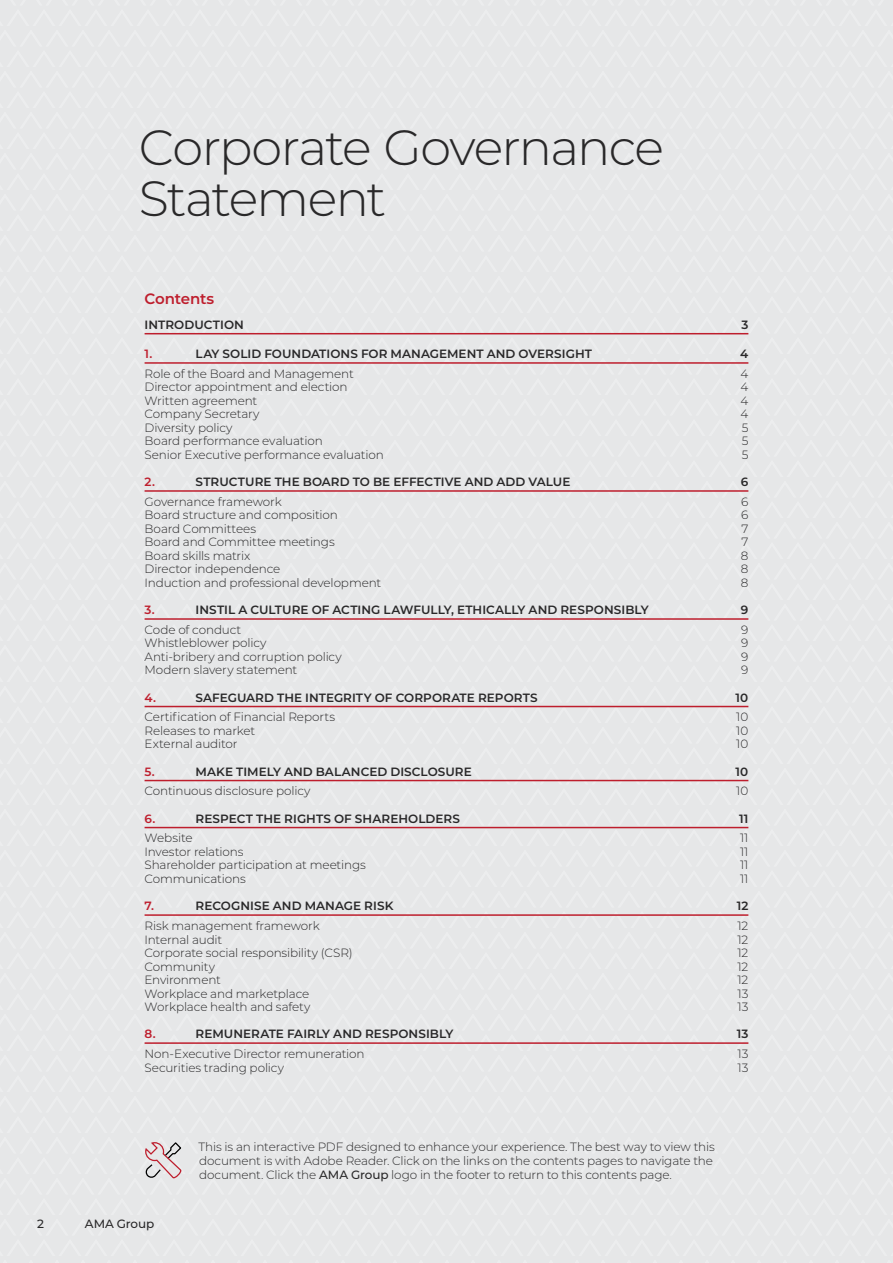
<style>
.page{position:relative;width:893px;height:1263px;background:#e6e7e8}
.page>*{position:absolute;margin:0;border:0;box-sizing:border-box;transform-origin:0 0}
.t1{font:300 49.5px/51px "Montserrat";letter-spacing:-.035em;color:#292829}
.t2{font:600 15px "Montserrat";letter-spacing:-.015em;color:#be1e2d}
.t3{font:300 12px/13.8px "Montserrat";letter-spacing:-.01em;color:#292829}
.t4{font:600 12px "Montserrat";letter-spacing:.005em;color:#292829}
.t5{font:600 12px "Montserrat";color:#be1e2d}
.t6{font:500 12px "Montserrat";letter-spacing:-.01em;color:#292829}
.s1{font-weight:500}
</style>
<div class="page">
<svg style="left:145px;top:1142px;width:37px;height:37px"></svg>
<hr style="left:145px;top:333px;width:603px;height:1px;background:#be1e2d">
<hr style="left:145px;top:362px;width:603px;height:2px;background:#be1e2d">
<hr style="left:145px;top:490px;width:603px;height:2px;background:#be1e2d">
<hr style="left:145px;top:618px;width:603px;height:2px;background:#be1e2d">
<hr style="left:145px;top:706px;width:603px;height:1px;background:#be1e2d">
<hr style="left:145px;top:780px;width:603px;height:1px;background:#be1e2d">
<hr style="left:145px;top:827px;width:603px;height:1px;background:#be1e2d">
<hr style="left:145px;top:914px;width:603px;height:2px;background:#be1e2d">
<hr style="left:145px;top:1042px;width:603px;height:2px;background:#be1e2d">
<h1 class="t1" style="left:139px;top:120px;width:527px">Corporate Governance<br>Statement</h1>
<p class="t2" style="left:145px;top:288px;width:71px">Contents</p>
<p class="t4" style="left:145px;top:316px;width:101px">INTRODUCTION</p>
<p class="t4" style="left:741px;top:316px;width:8px">3</p>
<p class="t5" style="left:145px;top:345px;width:9px">1.</p>
<p class="t4" style="left:196px;top:345px;width:398px">LAY SOLID FOUNDATIONS FOR MANAGEMENT AND OVERSIGHT</p>
<p class="t4" style="left:740px;top:345px;width:10px">4</p>
<p class="t3" style="left:145px;top:366px;width:211px">Role of the Board and Management</p>
<p class="t3" style="left:740px;top:366px;width:9px">4</p>
<p class="t3" style="left:145px;top:380px;width:205px">Director appointment and election</p>
<p class="t3" style="left:740px;top:380px;width:9px">4</p>
<p class="t3" style="left:145px;top:393px;width:114px">Written agreement</p>
<p class="t3" style="left:740px;top:393px;width:9px">4</p>
<p class="t3" style="left:145px;top:407px;width:116px">Company Secretary</p>
<p class="t3" style="left:740px;top:407px;width:9px">4</p>
<p class="t3" style="left:145px;top:420px;width:89px">Diversity policy</p>
<p class="t3" style="left:742px;top:420px;width:8px">5</p>
<p class="t3" style="left:145px;top:434px;width:180px">Board performance evaluation</p>
<p class="t3" style="left:742px;top:434px;width:8px">5</p>
<p class="t3" style="left:145px;top:447px;width:241px">Senior Executive performance evaluation</p>
<p class="t3" style="left:742px;top:447px;width:8px">5</p>
<p class="t5" style="left:145px;top:473px;width:12px">2.</p>
<p class="t4" style="left:196px;top:473px;width:376px">STRUCTURE THE BOARD TO BE EFFECTIVE AND ADD VALUE</p>
<p class="t4" style="left:741px;top:473px;width:9px">6</p>
<p class="t3" style="left:145px;top:494px;width:139px">Governance framework</p>
<p class="t3" style="left:741px;top:494px;width:9px">6</p>
<p class="t3" style="left:145px;top:508px;width:195px">Board structure and composition</p>
<p class="t3" style="left:741px;top:508px;width:9px">6</p>
<p class="t3" style="left:145px;top:521px;width:113px">Board Committees</p>
<p class="t3" style="left:741px;top:521px;width:8px">7</p>
<p class="t3" style="left:145px;top:535px;width:192px">Board and Committee meetings</p>
<p class="t3" style="left:741px;top:535px;width:8px">7</p>
<p class="t3" style="left:145px;top:548px;width:107px">Board skills matrix</p>
<p class="t3" style="left:741px;top:548px;width:9px">8</p>
<p class="t3" style="left:145px;top:562px;width:137px">Director independence</p>
<p class="t3" style="left:741px;top:562px;width:9px">8</p>
<p class="t3" style="left:145px;top:575px;width:238px">Induction and professional development</p>
<p class="t3" style="left:741px;top:575px;width:9px">8</p>
<p class="t5" style="left:145px;top:601px;width:12px">3.</p>
<p class="t4" style="left:196px;top:601px;width:455px">INSTIL A CULTURE OF ACTING LAWFULLY, ETHICALLY AND RESPONSIBLY</p>
<p class="t4" style="left:741px;top:601px;width:9px">9</p>
<p class="t3" style="left:145px;top:622px;width:98px">Code of conduct</p>
<p class="t3" style="left:741px;top:622px;width:9px">9</p>
<p class="t3" style="left:145px;top:636px;width:123px">Whistleblower policy</p>
<p class="t3" style="left:741px;top:636px;width:9px">9</p>
<p class="t3" style="left:145px;top:649px;width:199px">Anti-bribery and corruption policy</p>
<p class="t3" style="left:741px;top:649px;width:9px">9</p>
<p class="t3" style="left:145px;top:663px;width:154px">Modern slavery statement</p>
<p class="t3" style="left:741px;top:663px;width:9px">9</p>
<p class="t5" style="left:145px;top:689px;width:13px">4.</p>
<p class="t4" style="left:196px;top:689px;width:344px">SAFEGUARD THE INTEGRITY OF CORPORATE REPORTS</p>
<p class="t4" style="left:736px;top:689px;width:14px">10</p>
<p class="t3" style="left:145px;top:710px;width:192px">Certification of Financial Reports</p>
<p class="t3" style="left:736px;top:710px;width:14px">10</p>
<p class="t3" style="left:145px;top:723px;width:112px">Releases to market</p>
<p class="t3" style="left:736px;top:723px;width:14px">10</p>
<p class="t3" style="left:145px;top:737px;width:95px">External auditor</p>
<p class="t3" style="left:736px;top:737px;width:14px">10</p>
<p class="t5" style="left:145px;top:763px;width:12px">5.</p>
<p class="t4" style="left:196px;top:763px;width:278px">MAKE TIMELY AND BALANCED DISCLOSURE</p>
<p class="t4" style="left:736px;top:763px;width:14px">10</p>
<p class="t3" style="left:145px;top:784px;width:168px">Continuous disclosure policy</p>
<p class="t3" style="left:736px;top:784px;width:14px">10</p>
<p class="t5" style="left:145px;top:810px;width:12px">6.</p>
<p class="t4" style="left:196px;top:810px;width:266px">RESPECT THE RIGHTS OF SHAREHOLDERS</p>
<p class="t4" style="left:739px;top:810px;width:11px">11</p>
<p class="t3" style="left:145px;top:831px;width:50px">Website</p>
<p class="t3" style="left:740px;top:831px;width:10px">11</p>
<p class="t3" style="left:145px;top:844px;width:101px">Investor relations</p>
<p class="t3" style="left:740px;top:844px;width:10px">11</p>
<p class="t3" style="left:145px;top:858px;width:223px">Shareholder participation at meetings</p>
<p class="t3" style="left:740px;top:858px;width:10px">11</p>
<p class="t3" style="left:145px;top:871px;width:103px">Communications</p>
<p class="t3" style="left:740px;top:871px;width:10px">11</p>
<p class="t5" style="left:145px;top:897px;width:11px">7.</p>
<p class="t4" style="left:196px;top:897px;width:199px">RECOGNISE AND MANAGE RISK</p>
<p class="t4" style="left:737px;top:897px;width:13px">12</p>
<p class="t3" style="left:145px;top:918px;width:177px">Risk management framework</p>
<p class="t3" style="left:737px;top:918px;width:12px">12</p>
<p class="t3" style="left:145px;top:932px;width:79px">Internal audit</p>
<p class="t3" style="left:737px;top:932px;width:12px">12</p>
<p class="t3" style="left:145px;top:945px;width:210px">Corporate social responsibility (CSR)</p>
<p class="t3" style="left:737px;top:945px;width:12px">12</p>
<p class="t3" style="left:145px;top:959px;width:72px">Community</p>
<p class="t3" style="left:737px;top:959px;width:12px">12</p>
<p class="t3" style="left:145px;top:972px;width:78px">Environment</p>
<p class="t3" style="left:737px;top:972px;width:12px">12</p>
<p class="t3" style="left:145px;top:986px;width:166px">Workplace and marketplace</p>
<p class="t3" style="left:738px;top:986px;width:12px">13</p>
<p class="t3" style="left:145px;top:999px;width:167px">Workplace health and safety</p>
<p class="t3" style="left:738px;top:999px;width:12px">13</p>
<p class="t5" style="left:145px;top:1025px;width:13px">8.</p>
<p class="t4" style="left:196px;top:1025px;width:259px">REMUNERATE FAIRLY AND RESPONSIBLY</p>
<p class="t4" style="left:737px;top:1025px;width:13px">13</p>
<p class="t3" style="left:145px;top:1046px;width:222px">Non-Executive Director remuneration</p>
<p class="t3" style="left:738px;top:1046px;width:12px">13</p>
<p class="t3" style="left:145px;top:1060px;width:141px">Securities trading policy</p>
<p class="t3" style="left:738px;top:1060px;width:12px">13</p>
<p class="t6" style="left:37px;top:1216px;width:8px">2</p>
<p class="t6" style="left:85px;top:1216px;width:71px">AMA Group</p>
<p class="t3" style="left:199px;top:1139px;width:518px">This is an interactive PDF designed to enhance your experience. The best way to view this document is with Adobe Reader. Click on the links on the contents pages to navigate the document. Click the <span class="s1">AMA Group</span> logo in the footer to return to this contents page.</p>
</div>
